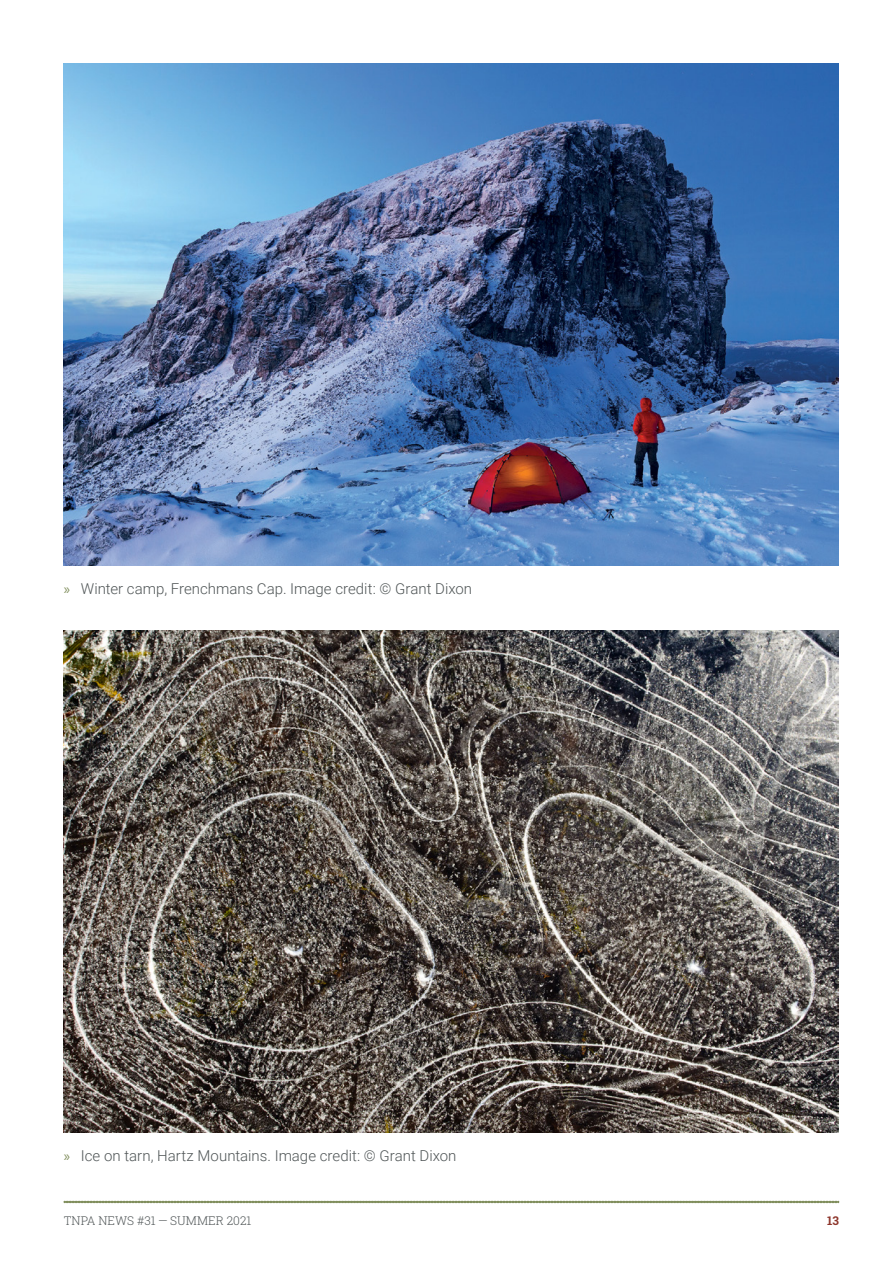
<style>
.page{position:relative;width:893px;height:1263px;background:#fff}
.page>*{position:absolute;margin:0;border:0;box-sizing:border-box;transform-origin:0 0}
.t1{font:300 15px "Roboto";color:#505657}
.t2{font:300 12px "Roboto Slab";color:#505657}
.t3{font:700 12px "Roboto Slab";color:#8d352b}
.s1{font-family:"Myriad Pro";font-weight:400;color:#808e5c}
</style>
<div class="page">
<svg style="left:64px;top:1201px;width:775px;height:2px;background:#839161"></svg>
<img style="left:64px;top:64px;width:775px;height:502px">
<img style="left:64px;top:631px;width:775px;height:502px">
<p class="t1" style="left:64px;top:578px;width:410px"><span class="s1">»</span> Winter camp, Frenchmans Cap. Image credit: © Grant Dixon</p>
<p class="t1" style="left:64px;top:1145px;width:394px"><span class="s1">»</span> Ice on tarn, Hartz Mountains. Image credit: © Grant Dixon</p>
<p class="t2" style="left:64px;top:1212px;width:189px">TNPA NEWS #31 — SUMMER 2021</p>
<p class="t3" style="left:827px;top:1212px;width:13px">13</p>
</div>
